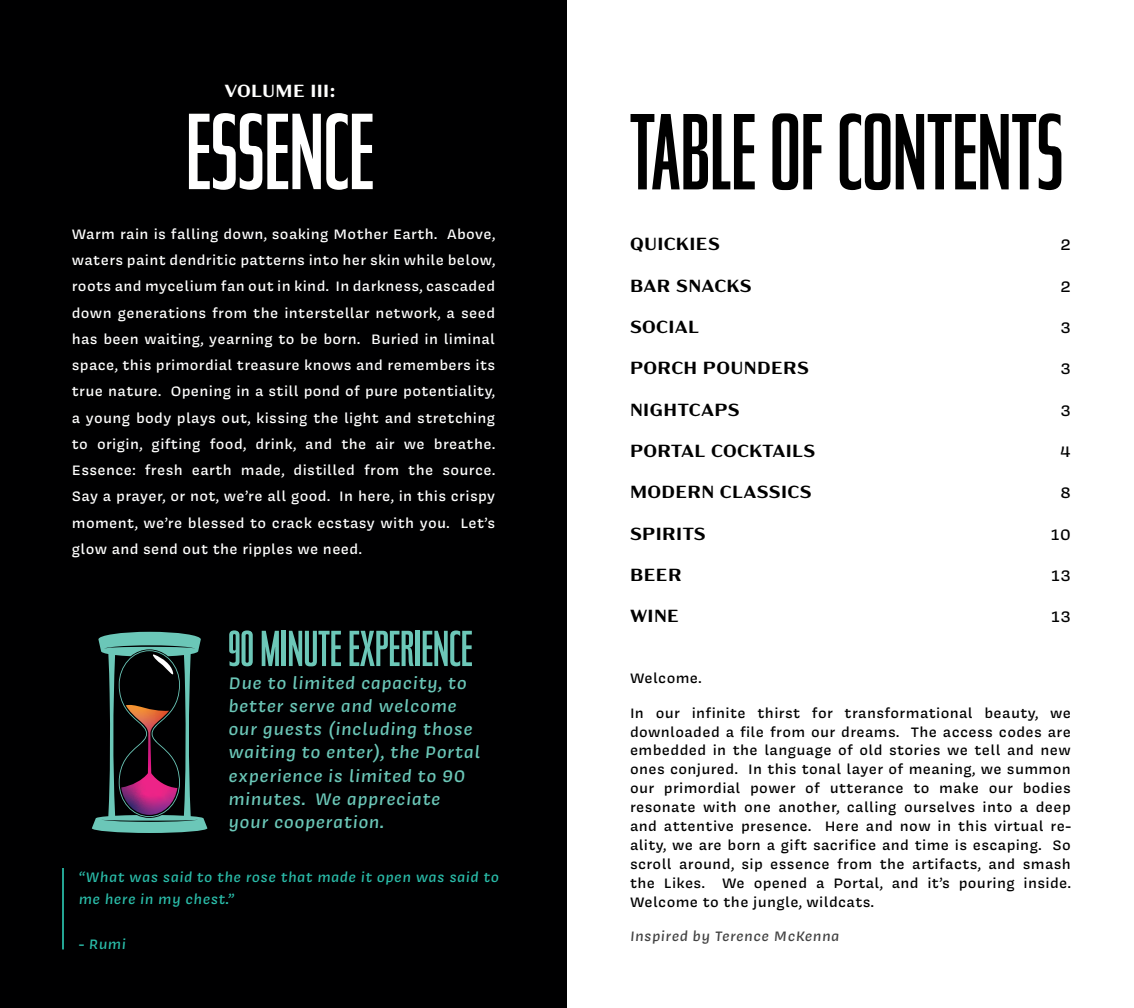
<style>
.page{position:relative;width:1134px;height:1008px;background:#fff}
.page>*{position:absolute;margin:0;border:0;box-sizing:border-box;transform-origin:0 0}
.t1{font:condensed 108.5px "Tasse";color:#000}
.t2{font:condensed 108.5px "Tasse";color:#fff}
.t3{font:condensed 50.75px "Tasse";color:#6cc7b8}
.t4{font:italic 500 19.25px/23.1px "Covik Sans";letter-spacing:.02em;color:#6bc7b8}
.t5{font:600 expanded 17.5px "Acme Gothic";letter-spacing:.02em;color:#000}
.t6{font:500 17.5px "Covik Sans";color:#000}
.t7{font:600 expanded 17.5px "Acme Gothic";letter-spacing:.02em;color:#fff}
.t8{font:500 15.75px/26.2px "Covik Sans";letter-spacing:.02em;color:#fff;text-align:justify}
.t9{font:500 15.75px/18.9px "Covik Sans";letter-spacing:.02em;color:#000;text-align:justify}
.t10{font:italic 500 15.75px/22.4px "Covik Sans";letter-spacing:.02em;color:#2abca9}
.t11{font:italic 500 15.75px "Covik Sans";letter-spacing:.02em;color:#434343}
</style>
<div class="page">
<div style="left:0;top:0;width:567px;height:1008px;background:#000001"></div>
<hr style="left:62px;top:868px;width:2px;height:81px;background:#2abca9">
<svg style="left:92px;top:632px;width:115px;height:201px"></svg>
<p class="t7" style="left:225px;top:78px;width:112px">VOLUME III:</p>
<h1 class="t2" style="left:186px;top:88px;width:190px">ESSENCE</h1>
<p class="t8" style="left:72px;top:220px;width:425px">Warm rain is falling down, soaking Mother Earth. Above, waters paint dendritic patterns into her skin while below, roots and mycelium fan out in kind. In darkness, cascaded down generations from the interstellar network, a seed has been waiting, yearning to be born. Buried in liminal space, this primordial treasure knows and remembers its true nature. Opening in a still pond of pure potentiality, a young body plays out, kissing the light and stretching to origin, gifting food, drink, and the air we breathe.<br>Essence: fresh earth made, distilled from the source.<br>Say a prayer, or not, we’re all good. In here, in this crispy moment, we’re blessed to crack ecstasy with you. Let’s glow and send out the ripples we need.</p>
<h2 class="t3" style="left:228px;top:619px;width:246px">90 MINUTE EXPERIENCE</h2>
<p class="t4" style="left:228px;top:671px;width:254px">Due to limited capacity, to better serve and welcome our guests (including those waiting to enter), the Portal experience is limited to 90 minutes. We appreciate your cooperation.</p>
<p class="t10" style="left:79px;top:865px;width:422px">“What was said to the rose that made it open was said to me here in my chest.”</p>
<p class="t10" style="left:79px;top:932px;width:49px">- Rumi</p>
<h1 class="t1" style="left:630px;top:88px;width:435px">TABLE OF CONTENTS</h1>
<p class="t5" style="left:630px;top:231px;width:92px">QUICKIES</p>
<p class="t6" style="left:1060px;top:234px;width:12px">2</p>
<p class="t5" style="left:630px;top:273px;width:123px">BAR SNACKS</p>
<p class="t6" style="left:1060px;top:275px;width:12px">2</p>
<p class="t5" style="left:630px;top:314px;width:71px">SOCIAL</p>
<p class="t6" style="left:1060px;top:316px;width:12px">3</p>
<p class="t5" style="left:630px;top:355px;width:180px">PORCH POUNDERS</p>
<p class="t6" style="left:1060px;top:357px;width:12px">3</p>
<p class="t5" style="left:630px;top:396px;width:111px">NIGHTCAPS</p>
<p class="t6" style="left:1060px;top:399px;width:12px">3</p>
<p class="t5" style="left:630px;top:438px;width:187px">PORTAL COCKTAILS</p>
<p class="t6" style="left:1060px;top:440px;width:12px">4</p>
<p class="t5" style="left:630px;top:479px;width:183px">MODERN CLASSICS</p>
<p class="t6" style="left:1061px;top:481px;width:12px">8</p>
<p class="t5" style="left:630px;top:520px;width:77px">SPIRITS</p>
<p class="t6" style="left:1051px;top:523px;width:22px">10</p>
<p class="t5" style="left:630px;top:562px;width:53px">BEER</p>
<p class="t6" style="left:1051px;top:564px;width:21px">13</p>
<p class="t5" style="left:630px;top:603px;width:51px">WINE</p>
<p class="t6" style="left:1051px;top:605px;width:21px">13</p>
<p class="t9" style="left:630px;top:668px;width:73px">Welcome.</p>
<p class="t9" style="left:630px;top:703px;width:443px">In our infinite thirst for transformational beauty, we downloaded a file from our dreams. The access codes are embedded in the language of old stories we tell and new ones conjured. In this tonal layer of meaning, we summon our primordial power of utterance to make our bodies resonate with one another, calling ourselves into a deep and attentive presence. Here and now in this virtual re&shy;ality, we are born a gift sacrifice and time is escaping. So scroll around, sip essence from the artifacts, and smash the Likes. We opened a Portal, and it’s pouring inside.<br>Welcome to the jungle, wildcats.</p>
<p class="t11" style="left:630px;top:926px;width:211px">Inspired by Terence McKenna</p>
</div>
